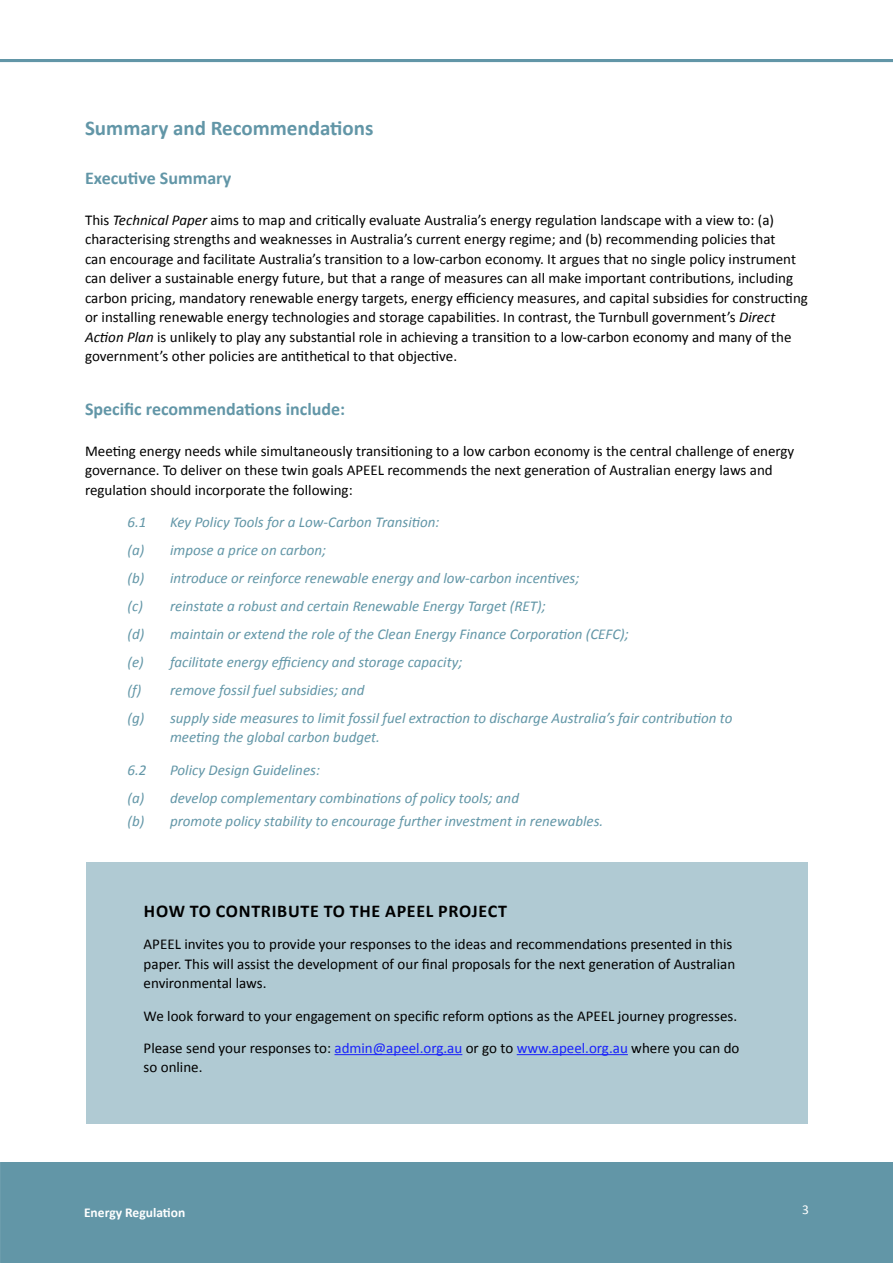
<style>
.page{position:relative;width:893px;height:1263px;background:#fff}
.page>*{position:absolute;margin:0;border:0;box-sizing:border-box;transform-origin:0 0}
.t1{font:700 21px "Calibri";color:#6296a7}
.t2{font:700 18px "Calibri";color:#6296a7}
.t3{font:700 18px "Calibri";letter-spacing:.04em;color:#000}
.t4{font:15px/19.5px "Calibri";color:#000}
.t5{font:italic 15px/28px "Calibri";color:#6296a7}
.t6{font:700 13.5px "Calibri";color:#fff}
.t7{font:13.5px "Calibri";color:#fff}
.s1{font-style:italic}
.s2{color:#1922fb}
</style>
<div class="page">
<div style="left:0;top:1162px;width:893px;height:101px;background:#6296a7"></div>
<div style="left:86px;top:863px;width:721px;height:261px;background:#b0cad3"></div>
<hr style="left:0;top:59px;width:893px;height:3px;background:#6296a7">
<hr style="left:334px;top:1054px;width:128px;height:1px;background:#1922fb">
<hr style="left:517px;top:1054px;width:111px;height:1px;background:#1922fb">
<h1 class="t1" style="left:85px;top:114px;width:290px">Summary and Recommendations</h1>
<p class="t2" style="left:85px;top:167px;width:148px">Executive Summary</p>
<p class="t4" style="left:85px;top:210px;width:724px">This <span class="s1">Technical Paper</span> aims to map and critically evaluate Australia’s energy regulation landscape with a view to: (a) characterising strengths and weaknesses in Australia’s current energy regime; and (b) recommending policies that<br>can encourage and facilitate Australia’s transition to a low-carbon economy. It argues that no single policy instrument can deliver a sustainable energy future, but that a range of measures can all make important contributions, including carbon pricing, mandatory renewable energy targets, energy efficiency measures, and capital subsidies for constructing or installing renewable energy technologies and storage capabilities. In contrast, the Turnbull government’s <span class="s1">Direct Action Plan</span> is unlikely to play any substantial role in achieving a transition to a low-carbon economy and many of the government’s other policies are antithetical to that objective.</p>
<p class="t2" style="left:85px;top:397px;width:262px">Specific recommendations include:</p>
<p class="t4" style="left:85px;top:441px;width:711px">Meeting energy needs while simultaneously transitioning to a low carbon economy is the central challenge of energy governance. To deliver on these twin goals APEEL recommends the next generation of Australian energy laws and regulation should incorporate the following:</p>
<p class="t5" style="left:128px;top:507px;width:20px">6.1</p>
<p class="t5" style="left:128px;top:507px;width:606px;text-indent:43px">Key Policy Tools for a Low-Carbon Transition:<br>(a) impose a price on carbon;<br>(b) introduce or reinforce renewable energy and low-carbon incentives;<br>(c) reinstate a robust and certain Renewable Energy Target (RET);<br>(d) maintain or extend the role of the Clean Energy Finance Corporation (CEFC);<br>(e) facilitate energy efficiency and storage capacity;<br>(f) remove fossil fuel subsidies; and<br>(g) supply side measures to limit fossil fuel extraction to discharge Australia’s fair contribution to</p>
<p class="t5" style="left:170px;top:723px;width:211px">meeting the global carbon budget.</p>
<p class="t5" style="left:128px;top:755px;width:20px">6.2</p>
<p class="t5" style="left:128px;top:755px;width:393px;text-indent:43px">Policy Design Guidelines:<br>(a) develop complementary combinations of policy tools; and</p>
<p class="t5" style="left:128px;top:807px;width:477px">(b) promote policy stability to encourage further investment in renewables.</p>
<p class="t3" style="left:144px;top:900px;width:105px">How to contri</p>
<p class="t3" style="left:277px;top:900px;width:84px">bute to the</p>
<p class="t3" style="left:385px;top:900px;width:104px">APEEL project</p>
<p class="t4" style="left:144px;top:935px;width:593px">APEEL invites you to provide your responses to the ideas and recommendations presented in this paper. This will assist the development of our final proposals for the next generation of Australian environmental laws.</p>
<p class="t4" style="left:144px;top:999px;width:597px;line-height:32.2px">We look forward to your engagement on specific reform options as the APEEL journey progresses.<br>Please send your responses to: <span class="s2">admin@apeel.org.au</span> or go to <span class="s2">www.apeel.org.au</span> where you can do</p>
<p class="t4" style="left:144px;top:1058px;width:60px">so online.</p>
<p class="t6" style="left:84px;top:1204px;width:103px">Energy Regulation</p>
<p class="t7" style="left:802px;top:1201px;width:8px">3</p>
</div>
